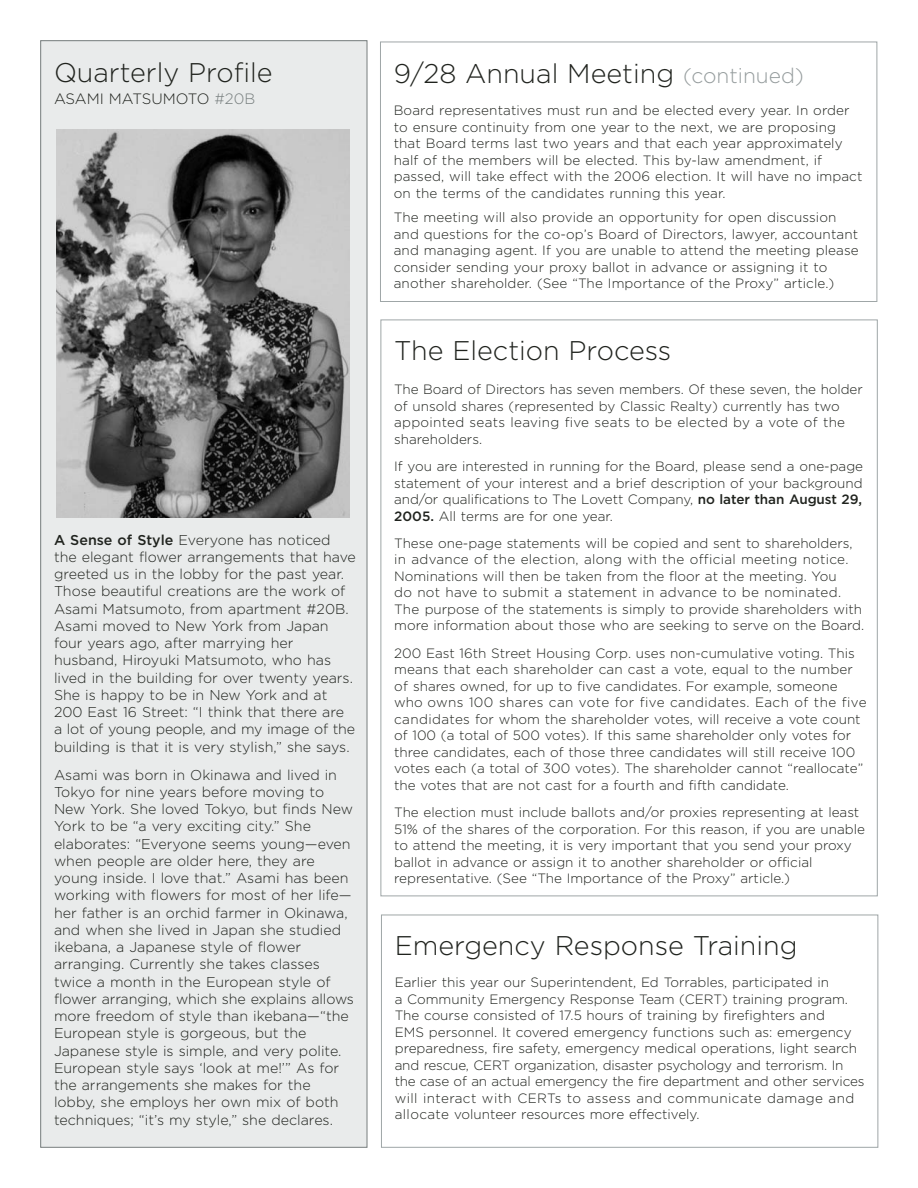
<style>
.page{position:relative;width:918px;height:1188px;background:#fff}
.page>*{position:absolute;margin:0;border:0;box-sizing:border-box;transform-origin:0 0}
.t1{font:300 27px "Gotham";color:#20231e}
.t2{font:300 15px "Gotham";color:#20231e}
.t3{font:300 14.25px/17.2px "Gotham";color:#20231e}
.t4{font:300 13.5px/16.5px "Gotham";color:#20231e}
.s1{color:#777e7e}
.s2{font-weight:500}
.s3{font-size:21px;color:#959c9d}
</style>
<div class="page">
<div style="left:41px;top:41px;width:326px;height:1106px;background:#e9ebeb"></div>
<img style="left:57px;top:129px;width:292px;height:389px">
<div style="left:380px;top:42px;width:497px;height:260px;border:1px solid #9fa6a7"></div>
<div style="left:381px;top:915px;width:497px;height:233px;border:1px solid #9fa6a7"></div>
<h1 class="t1" style="left:54px;top:62px;width:220px">Quarterly Profile</h1>
<p class="t2" style="left:54px;top:93px;width:203px">ASAMI MATSUMOTO <span class="s1">#20B</span></p>
<p class="t3" style="left:54px;top:532px;width:303px"><span class="s2">A Sense of Style</span> Everyone has noticed the elegant flower arrangements that have greeted us in the lobby for the past year.<br>Those beautiful creations are the work of Asami Matsumoto, from apartment #20B.<br>Asami moved to New York from Japan four years ago, after marrying her husband, Hiroyuki Matsumoto, who has lived in the building for over twenty years.<br>She is happy to be in New York and at 200 East 16 Street: “I think that there are<br>a lot of young people, and my image of the building is that it is very stylish,” she says.</p>
<p class="t3" style="left:54px;top:767px;width:302px">Asami was born in Okinawa and lived in Tokyo for nine years before moving to New York. She loved Tokyo, but finds New York to be “a very exciting city.” She elaborates: “Everyone seems young—even when people are older here, they are young inside. I love that.” Asami has been working with flowers for most of her life— her father is an orchid farmer in Okinawa, and when she lived in Japan she studied ikebana, a Japanese style of flower arranging. Currently she takes classes twice a month in the European style of flower arranging, which she explains allows more freedom of style than ikebana—“the European style is gorgeous, but the Japanese style is simple, and very polite.<br>European style says ‘look at me!’” As for the arrangements she makes for the lobby, she employs her own mix of both techniques; “it’s my style,” she declares.</p>
<h1 class="t1" style="left:394px;top:64px;width:412px">9/28 Annual Meeting <span class="s3">(continued)</span></h1>
<p class="t4" style="left:394px;top:103px;width:470px">Board representatives must run and be elected every year. In order to ensure continuity from one year to the next, we are proposing that Board terms last two years and that each year approximately half of the members will be elected. This by-law amendment, if passed, will take effect with the 2006 election. It will have no impact on the terms of the candidates running this year.</p>
<p class="t4" style="left:394px;top:210px;width:467px">The meeting will also provide an opportunity for open discussion and questions for the co-op’s Board of Directors, lawyer, accountant and managing agent. If you are unable to attend the meeting please consider sending your proxy ballot in advance or assigning it to another shareholder. (See “The Importance of the Proxy” article.)</p>
<h1 class="t1" style="left:394px;top:341px;width:279px">The Election Process</h1>
<p class="t4" style="left:394px;top:382px;width:470px">The Board of Directors has seven members. Of these seven, the holder of unsold shares (represented by Classic Realty) currently has two appointed seats leaving five seats to be elected by a vote of the shareholders.</p>
<p class="t4" style="left:394px;top:459px;width:470px;text-align:justify">If you are interested in running for the Board, please send a one-page statement of your interest and a brief description of your background and/or qualifications to The Lovett Company, <span class="s2">no later than August 29, 2005.</span> All terms are for one year.</p>
<p class="t4" style="left:394px;top:536px;width:472px">These one-page statements will be copied and sent to shareholders, in advance of the election, along with the official meeting notice.<br>Nominations will then be taken from the floor at the meeting. You<br>do not have to submit a statement in advance to be nominated.<br>The purpose of the statements is simply to provide shareholders with more information about those who are seeking to serve on the Board.</p>
<p class="t4" style="left:394px;top:646px;width:474px">200 East 16th Street Housing Corp. uses non-cumulative voting. This means that each shareholder can cast a vote, equal to the number of shares owned, for up to five candidates. For example, someone who owns 100 shares can vote for five candidates. Each of the five candidates for whom the shareholder votes, will receive a vote count of 100 (a total of 500 votes). If this same shareholder only votes for three candidates, each of those three candidates will still receive 100 votes each (a total of 300 votes). The shareholder cannot “reallocate” the votes that are not cast for a fourth and fifth candidate.</p>
<p class="t4" style="left:394px;top:805px;width:472px">The election must include ballots and/or proxies representing at least 51% of the shares of the corporation. For this reason, if you are unable to attend the meeting, it is very important that you send your proxy ballot in advance or assign it to another shareholder or official representative. (See “The Importance of the Proxy” article.)</p>
<h1 class="t1" style="left:395px;top:936px;width:404px">Emergency Response Training</h1>
<p class="t4" style="left:395px;top:975px;width:471px">Earlier this year our Superintendent, Ed Torrables, participated in<br>a Community Emergency Response Team (CERT) training program.<br>The course consisted of 17.5 hours of training by firefighters and<br>EMS personnel. It covered emergency functions such as: emergency preparedness, fire safety, emergency medical operations, light search and rescue, CERT organization, disaster psychology and terrorism. In the case of an actual emergency the fire department and other services will interact with CERTs to assess and communicate damage and allocate volunteer resources more effectively.</p>
</div>
